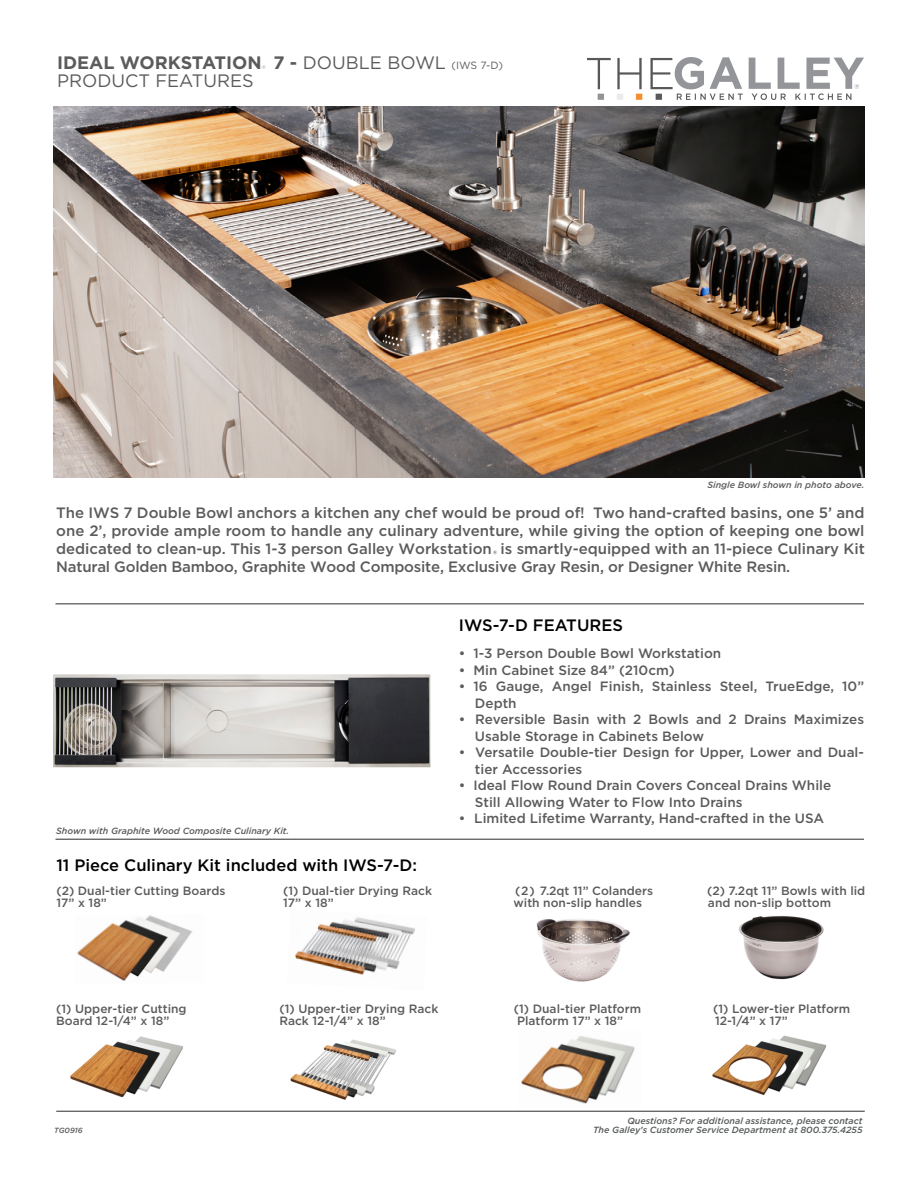
<style>
.page{position:relative;width:918px;height:1188px;background:#fff}
.page>*{position:absolute;margin:0;border:0;box-sizing:border-box;transform-origin:0 0}
.t1{font:18px/18px "Gotham";color:#5b5b5b}
.t2{font:500 16.5px "Gotham";color:#000}
.t3{font:500 16.5px "Gotham";color:#000101}
.t4{font:500 15px/18px "Gotham";letter-spacing:-.015em;color:#5b5b5b;text-align:justify}
.t5{font:500 13.5px/16.5px "Gotham";color:#5b5b5b}
.t6{font:500 12px "Gotham";color:#5b5b5b}
.t7{font:500 10.5px "Gotham";color:#646362}
.t8{font:italic 500 9px "Gotham";color:#575a5b}
.t9{font:italic 500 9px "Gotham";color:#5b5b5b}
.t10{font:italic 500 7.5px "Gotham";color:#5b5b5b}
.s1{font-weight:700}
.s2{font-size:10.5px}
</style>
<div class="page">
<hr style="left:56px;top:603px;width:808px;height:1px;background:#5f6062">
<hr style="left:56px;top:839px;width:808px;height:1px;background:#5f6062">
<hr style="left:56px;top:1111px;width:809px;height:1px;background:#5f6062">
<img style="left:54px;top:674px;width:377px;height:94px">
<img style="left:54px;top:107px;width:810px;height:370px">
<img style="left:295px;top:917px;width:120px;height:58px">
<img style="left:77px;top:915px;width:116px;height:66px">
<img style="left:536px;top:919px;width:94px;height:63px">
<img style="left:739px;top:916px;width:85px;height:64px">
<img style="left:521px;top:1036px;width:114px;height:68px">
<img style="left:70px;top:1036px;width:113px;height:62px">
<img style="left:290px;top:1039px;width:106px;height:61px">
<img style="left:712px;top:1035px;width:115px;height:60px">
<img style="left:588px;top:57px;width:276px;height:42px">
<svg style="left:262px;top:65px;width:4px;height:4px"></svg>
<h1 class="t1" style="left:57px;top:53px;width:448px"><span class="s1">IDEAL WORKSTATION 7 -</span> DOUBLE BOWL <span class="s2">(IWS 7-D)<br></span>PRODUCT FEATURES</h1>
<p class="t9" style="left:707px;top:479px;width:159px">Single Bowl shown in photo above.</p>
<p class="t4" style="left:56px;top:503px;width:810px">The IWS 7 Double Bowl anchors a kitchen any chef would be proud of! Two hand-crafted basins, one 5’ and one 2’, provide ample room to handle any culinary adventure, while giving the option of keeping one bowl dedicated to clean-up. This 1-3 person Galley Workstation is smartly-equipped with an 11-piece Culinary Kit Natural Golden Bamboo, Graphite Wood Composite, Exclusive Gray Resin, or Designer White Resin.</p>
<p class="t7" style="left:493px;top:547px;width:6px">®</p>
<p class="t9" style="left:56px;top:824px;width:235px">Shown with Graphite Wood Composite Culinary Kit.</p>
<p class="t3" style="left:459px;top:615px;width:166px">IWS-7-D FEATURES</p>
<p class="t5" style="left:459px;top:645px;width:264px">• 1-3 Person Double Bowl Workstation</p>
<p class="t5" style="left:459px;top:662px;width:218px">• Min Cabinet Size 84” (210cm)</p>
<p class="t5" style="left:475px;top:678px;width:391px;text-indent:-16px">• 16 Gauge, Angel Finish, Stainless Steel, TrueEdge, 10”<br>Depth</p>
<p class="t5" style="left:475px;top:711px;width:391px;text-indent:-16px">• Reversible Basin with 2 Bowls and 2 Drains Maximizes<br>Usable Storage in Cabinets Below</p>
<p class="t5" style="left:475px;top:744px;width:391px;text-indent:-16px">• Versatile Double-tier Design for Upper, Lower and Dual&shy;tier Accessories</p>
<p class="t5" style="left:475px;top:777px;width:358px;text-indent:-16px">• Ideal Flow Round Drain Covers Conceal Drains While<br>Still Allowing Water to Flow Into Drains</p>
<p class="t5" style="left:459px;top:810px;width:367px">• Limited Lifetime Warranty, Hand-crafted in the USA</p>
<p class="t2" style="left:56px;top:855px;width:362px">11 Piece Culinary Kit included with IWS-7-D:</p>
<p class="t6" style="left:56px;top:883px;width:171px">(2) Dual-tier Cutting Boards</p>
<p class="t6" style="left:283px;top:883px;width:150px">(1) Dual-tier Drying Rack</p>
<p class="t6" style="left:515px;top:883px;width:140px">(2) 7.2qt 11” Colanders</p>
<p class="t6" style="left:707px;top:883px;width:160px">(2) 7.2qt 11” Bowls with lid</p>
<p class="t6" style="left:56px;top:895px;width:52px">17” x 18”</p>
<p class="t6" style="left:283px;top:895px;width:52px">17” x 18”</p>
<p class="t6" style="left:514px;top:895px;width:130px">with non-slip handles</p>
<p class="t6" style="left:708px;top:895px;width:125px">and non-slip bottom</p>
<p class="t6" style="left:56px;top:1001px;width:132px">(1) Upper-tier Cutting</p>
<p class="t6" style="left:279px;top:1001px;width:160px">(1) Upper-tier Drying Rack</p>
<p class="t6" style="left:514px;top:1001px;width:129px">(1) Dual-tier Platform</p>
<p class="t6" style="left:713px;top:1001px;width:139px">(1) Lower-tier Platform</p>
<p class="t6" style="left:56px;top:1013px;width:115px">Board 12-1/4” x 18”</p>
<p class="t6" style="left:279px;top:1013px;width:108px">Rack 12-1/4” x 18”</p>
<p class="t6" style="left:517px;top:1013px;width:108px">Platform 17” x 18”</p>
<p class="t6" style="left:715px;top:1013px;width:74px">12-1/4” x 17”</p>
<p class="t8" style="left:627px;top:1115px;width:237px">Questions? For additional assistance, please contact</p>
<p class="t10" style="left:54px;top:1126px;width:30px">TG0916</p>
<p class="t8" style="left:593px;top:1124px;width:271px">The Galley’s Customer Service Department at 800.375.4255</p>
</div>
